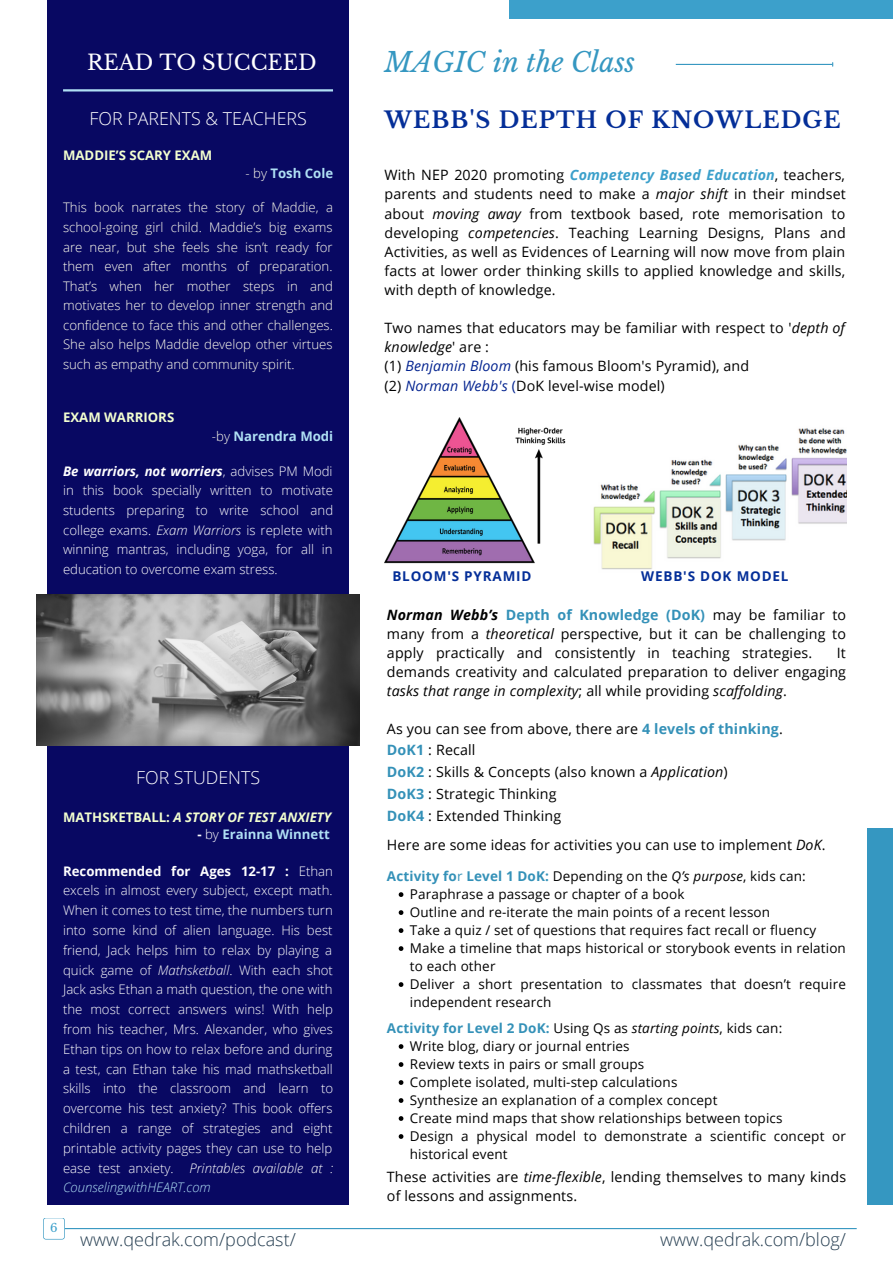
<style>
.page{position:relative;width:893px;height:1264px;background:#fff}
.page>*{position:absolute;margin:0;border:0;box-sizing:border-box;transform-origin:0 0}
.t1{font:italic 27px "Libre Baskerville";color:#3597c1}
.t2{font:700 22.5px "Libre Baskerville";letter-spacing:.05em;color:#042e98}
.t3{font:21px "Libre Baskerville";color:#fff}
.t4{font:300 18px "Open Sans";color:#263e51}
.t5{font:300 17.85px "Open Sans";color:#fff}
.t6{font:14.25px/19px "Open Sans";letter-spacing:.01em;color:#000}
.t7{font:13.5px/18px "Open Sans";letter-spacing:.01em;color:#000}
.t8{font:700 13.5px "Open Sans";letter-spacing:.01em;color:#3491b8}
.t9{font:700 13.5px "Open Sans";letter-spacing:.06em;color:#042e98}
.t10{font:300 13.2px/19.8px "Open Sans";color:#fff;text-align:justify}
.t11{font:300 13.2px/19.5px "Open Sans";color:#fffeed;text-align:justify}
.t12{font:700 13.2px "Open Sans";color:#afdff4}
.t13{font:italic 700 13.2px "Open Sans";color:#f3ffcf}
.t14{font:700 13.2px "Open Sans";color:#f3ffcf}
.t15{font:11.7px "Libre Baskerville";color:#3ca0cb}
.s1{font-weight:300;color:#fffeed}
.s2{font-weight:700;font-style:italic}
.s3{font-style:italic}
.s4{font-weight:700;font-style:italic;color:#3ca0cb}
.s5{font-style:italic;color:#042490}
.s6{color:#042490}
.s7{font-weight:700;color:#3491b8}
.s8{color:#3491b8}
.s9{font-style:normal}
.s10{color:#fff}
.s11{font-weight:300;color:#fff}
.s12{font-weight:700}
.s13{font-style:italic;color:#afdff4}
.s14{font-weight:400;color:#000}
.s15{font-weight:400;font-style:italic;color:#000}
</style>
<div class="page">
<div style="left:867px;top:827px;width:25px;height:377px;background:#3597c1"></div>
<hr style="left:65px;top:1227px;width:791px;height:2px;background:#3597c1">
<svg style="left:43px;top:1218px;width:22px;height:21px"></svg>
<div style="left:48px;top:0;width:300px;height:1204px;background:#080862"></div>
<hr style="left:63px;top:89px;width:270px;height:2px;background:#afdff4">
<img style="left:37px;top:595px;width:322px;height:150px">
<hr style="left:675px;top:64px;width:157px;height:1px;background:#3597c1">
<img style="left:593px;top:428px;width:253px;height:142px">
<img style="left:384px;top:417px;width:182px;height:147px">
<svg style="left:398px;top:892px;width:5px;height:5px"></svg>
<svg style="left:398px;top:910px;width:5px;height:5px"></svg>
<svg style="left:398px;top:928px;width:5px;height:4px"></svg>
<svg style="left:398px;top:946px;width:5px;height:4px"></svg>
<svg style="left:398px;top:982px;width:5px;height:4px"></svg>
<svg style="left:398px;top:1044px;width:5px;height:4px"></svg>
<svg style="left:398px;top:1062px;width:5px;height:4px"></svg>
<svg style="left:398px;top:1080px;width:5px;height:4px"></svg>
<svg style="left:398px;top:1098px;width:5px;height:4px"></svg>
<svg style="left:398px;top:1116px;width:5px;height:4px"></svg>
<svg style="left:398px;top:1134px;width:5px;height:4px"></svg>
<div style="left:508px;top:0;width:384px;height:19px;background:#3ca0cb"></div>
<h3 class="t3" style="left:87px;top:50px;width:231px">READ TO SUCCEED</h3>
<h1 class="t1" style="left:384px;top:46px;width:252px">MAGIC in the Class</h1>
<p class="t5" style="left:90px;top:106px;width:219px">FOR PARENTS &amp; TEACHERS</p>
<h2 class="t2" style="left:384px;top:106px;width:457px">WEBB'S DEPTH OF KNOWLEDGE</h2>
<p class="t14" style="left:63px;top:146px;width:151px">MADDIE’S SCARY EXAM</p>
<p class="t12" style="left:245px;top:163px;width:89px"><span class="s1">- by</span> Tosh Cole</p>
<p class="t11" style="left:63px;top:198px;width:271px">This book narrates the story of Maddie, a school-going girl child. Maddie’s big exams are near, but she feels she isn’t ready for them even after months of preparation.<br>That’s when her mother steps in and motivates her to develop inner strength and confidence to face this and other challenges.<br>She also helps Maddie develop other virtues such as empathy and community spirit.</p>
<p class="t14" style="left:63px;top:407px;width:113px">EXAM WARRIORS</p>
<p class="t12" style="left:212px;top:427px;width:123px"><span class="s1">-by</span> Narendra Modi</p>
<p class="t10" style="left:63px;top:461px;width:272px"><span class="s2">Be warriors, not worriers</span>, advises PM Modi in this book specially written to motivate students preparing to write school and college exams. <span class="s3">Exam Warriors</span> is replete with winning mantras, including yoga, for all in education to overcome exam stress.</p>
<p class="t6" style="left:384px;top:165px;width:463px;text-align:justify">With NEP 2020 promoting <span class="s4">Competency Based Education</span>, teachers, parents and students need to make a <span class="s3">major shift</span> in their mindset about <span class="s3">moving away</span> from textbook based, rote memorisation to developing <span class="s3">competencies</span>. Teaching Learning Designs, Plans and Activities, as well as Evidences of Learning will now move from plain facts at lower order thinking skills to applied knowledge and skills, with depth of knowledge.</p>
<p class="t6" style="left:384px;top:318px;width:462px">Two names that educators may be familiar with respect to '<span class="s3">depth of knowledge</span>' are :<br>(1) <span class="s5">Benjamin Bloom</span> (his famous Bloom's Pyramid), and<br>(2) <span class="s5">Norman Webb's</span> <span class="s6">(</span>DoK level-wise model)</p>
<p class="t9" style="left:392px;top:567px;width:140px">BLOOM'S PYRAMID</p>
<p class="t9" style="left:641px;top:567px;width:149px">WEBB'S DOK MODEL</p>
<p class="t6" style="left:387px;top:605px;width:460px;text-align:justify"><span class="s2">Norman Webb’s</span> <span class="s7">Depth of Knowledge (DoK)</span> may be familiar to many from a <span class="s3">theoretical</span> perspective, but it can be challenging to apply practically and consistently in teaching strategies.</p>
<p class="t6" style="left:387px;top:643px;width:460px;text-align:justify;text-indent:450px">It demands creativity and calculated preparation to deliver engaging <span class="s3">tasks that range in complexity</span>; all while providing <span class="s3">scaffolding</span>.</p>
<p class="t6" style="left:387px;top:718px;width:397px;line-height:20.5px">As you can see from above, there are <span class="s7">4 levels of thinking</span>.<br><span class="s7">DoK1</span> : Recall</p>
<p class="t6" style="left:387px;top:760px;width:342px;line-height:22px"><span class="s7">DoK2</span> : Skills &amp; Concepts (also known a <span class="s3">Application</span>)<br><span class="s7">DoK3</span> : Strategic Thinking<br><span class="s7">DoK4</span> : Extended Thinking</p>
<p class="t6" style="left:387px;top:835px;width:440px">Here are some ideas for activities you can use to implement <span class="s3">DoK</span>.</p>
<p class="t7" style="left:387px;top:867px;width:420px"><span class="s7">Activity fo</span><span class="s8">r</span> <span class="s7">Level 1 DoK:</span> Depending on the <span class="s3">Q’s purpose</span>, kids can:</p>
<p class="t5" style="left:136px;top:765px;width:125px">FOR STUDENTS</p>
<p class="t13" style="left:63px;top:807px;width:269px"><span class="s9">MATHSKETBALL:</span> A STORY OF TEST ANXIETY</p>
<p class="t12" style="left:197px;top:825px;width:134px"><span class="s10">-</span> <span class="s11">by</span> Erainna Winnett</p>
<p class="t10" style="left:63px;top:860px;width:272px"><span class="s12">Recommended for Ages 12-17 :</span> Ethan excels in almost every subject, except math.<br>When it comes to test time, the numbers turn into some kind of alien language. His best friend, Jack helps him to relax by playing a quick game of <span class="s3">Mathsketball</span>. With each shot Jack asks Ethan a math question, the one with the most correct answers wins! With help from his teacher, Mrs. Alexander, who gives Ethan tips on how to relax before and during a test, can Ethan take his mad mathsketball skills into the classroom and learn to overcome his test anxiety? This book offers children a range of strategies and eight printable activity pages they can use to help ease test anxiety. <span class="s3">Printables available at :<br></span><span class="s13">CounselingwithHEART.com</span></p>
<p class="t4" style="left:80px;top:1227px;width:217px">www.qedrak.com/podcast/</p>
<p class="t4" style="left:660px;top:1226px;width:187px">www.qedrak.com/blog/</p>
<p class="t7" style="left:410px;top:885px;width:437px">Paraphrase a passage or chapter of a book<br>Outline and re-iterate the main points of a recent lesson<br>Take a quiz / set of questions that requires fact recall or fluency Make a timeline that maps historical or storybook events in relation to each other<br>Deliver a short presentation to classmates that doesn’t require independent research</p>
<p class="t7" style="left:410px;top:1036px;width:437px">Write blog, diary or journal entries<br>Review texts in pairs or small groups<br>Complete isolated, multi-step calculations<br>Synthesize an explanation of a complex concept<br>Create mind maps that show relationships between topics<br>Design a physical model to demonstrate a scientific concept or historical event</p>
<p class="t8" style="left:387px;top:1018px;width:397px">Activity for Level 2 DoK: <span class="s14">Using Qs as</span> <span class="s15">starting points</span><span class="s14">, kids can:</span></p>
<p class="t6" style="left:387px;top:1166px;width:460px">These activities are <span class="s3">time-flexible</span>, lending themselves to many kinds of lessons and assignments.</p>
<p class="t15" style="left:50px;top:1220px;width:9px">6</p>
</div>
